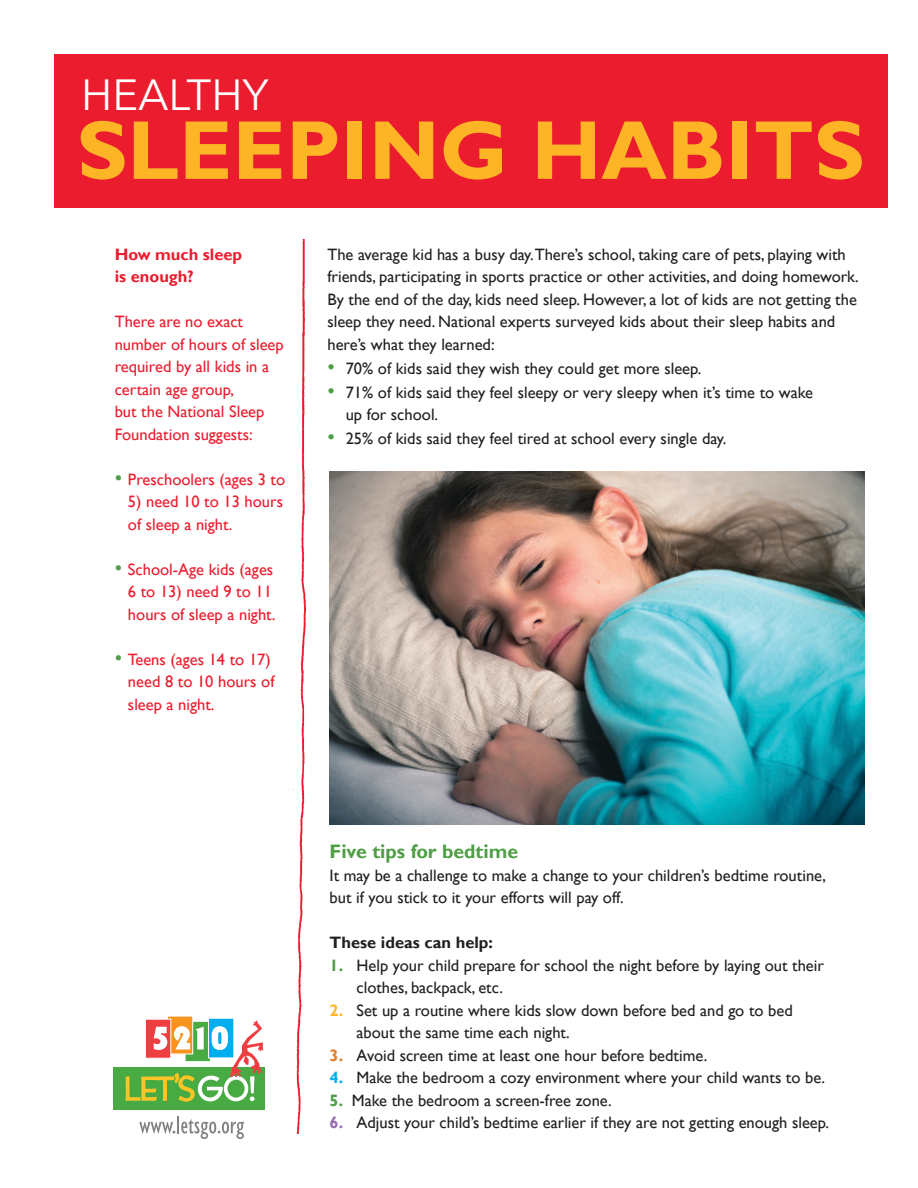
<style>
.page{position:relative;width:918px;height:1188px;background:#fff}
.page>*{position:absolute;margin:0;border:0;box-sizing:border-box;transform-origin:0 0}
.t1{font:700 84px "Gill Sans";color:#fdb526}
.t2{font:43.5px "Avenir Next";color:#fff}
.t3{font:700 19.5px "Gill Sans";color:#4e9e45}
.t4{font:16.5px/22.5px "Gill Sans";color:#231f20}
.t5{font:16.5px/22.5px "Gill Sans";color:#eb1c2d}
.t6{font:700 16.5px/22.5px "Gill Sans";color:#eb1c2d}
.t7{font:700 16.5px "Gill Sans";color:#231f20}
.s1{font-size:21px;color:#4e9e45}
.s2{font-weight:700;color:#4e9e45}
.s3{font-weight:700;color:#fdb526}
.s4{font-weight:700;color:#e17e26}
.s5{font-weight:700;color:#00aeef}
.s6{font-weight:700;color:#966eb0}
</style>
<div class="page">
<div style="left:114px;top:1067px;width:151px;height:43px;background:#48aa43"></div>
<svg style="left:139px;top:1116px;width:105px;height:23px"></svg>
<div style="left:208px;top:1018px;width:26px;height:40px;background:#00aeef"></div>
<div style="left:167px;top:1016px;width:26px;height:38px;background:#f7941d"></div>
<svg style="left:145px;top:1019px;width:26px;height:2px"></svg>
<svg style="left:126px;top:1021px;width:138px;height:81px"></svg>
<img style="left:330px;top:471px;width:535px;height:353px">
<img style="left:293px;top:239px;width:13px;height:895px">
<div style="left:54px;top:54px;width:833px;height:153px;background:#eb1c2d"></div>
<h2 class="t2" style="left:81px;top:58px;width:189px">healthy</h2>
<h1 class="t1" style="left:77px;top:100px;width:263px">sleeping</h1>
<h1 class="t1" style="left:531px;top:100px;width:55px">habits</h1>
<p class="t6" style="left:115px;top:243px;width:129px">How much sleep is enough?</p>
<p class="t5" style="left:115px;top:311px;width:171px">There are no exact number of hours of sleep required by all kids in a certain age group,<br>but the National Sleep<br>Foundation suggests:</p>
<p class="t5" style="left:115px;top:468px;width:172px"><span class="s1">•</span> Preschoolers (ages 3 to</p>
<p class="t5" style="left:128px;top:491px;width:157px">5) need 10 to 13 hours of sleep a night.</p>
<p class="t5" style="left:128px;top:558px;width:149px;text-indent:-13px"><span class="s1">•</span> School-Age kids (ages<br>6 to 13) need 9 to 11 hours of sleep a night.</p>
<p class="t5" style="left:128px;top:648px;width:148px;text-indent:-13px"><span class="s1">•</span> Teens (ages 14 to 17) need 8 to 10 hours of sleep a night.</p>
<p class="t4" style="left:327px;top:243px;width:533px">The average kid has a busy day.There’s school, taking care of pets, playing with friends, participating in sports practice or other activities, and doing homework.<br>By the end of the day, kids need sleep. However, a lot of kids are not getting the sleep they need. National experts surveyed kids about their sleep habits and here’s what they learned:</p>
<p class="t4" style="left:327px;top:357px;width:376px"><span class="s1">•</span> 70% of kids said they wish they could get more sleep.</p>
<p class="t4" style="left:346px;top:381px;width:469px;text-indent:-18px"><span class="s1">•</span> 71% of kids said they feel sleepy or very sleepy when it’s time to wake up for school.</p>
<p class="t4" style="left:327px;top:428px;width:400px"><span class="s1">•</span> 25% of kids said they feel tired at school every single day.</p>
<p class="t3" style="left:330px;top:840px;width:190px">Five tips for bedtime</p>
<p class="t4" style="left:330px;top:864px;width:498px">It may be a challenge to make a change to your children’s bedtime routine, but if you stick to it your efforts will pay off.</p>
<p class="t7" style="left:330px;top:933px;width:165px">These ideas can help:</p>
<p class="t4" style="left:357px;top:954px;width:469px;text-indent:-27px"><span class="s2">1.</span> Help your child prepare for school the night before by laying out their clothes, backpack, etc.</p>
<p class="t4" style="left:357px;top:999px;width:438px;text-indent:-27px"><span class="s3">2.</span> Set up a routine where kids slow down before bed and go to bed about the same time each night.</p>
<p class="t4" style="left:330px;top:1044px;width:379px"><span class="s4">3.</span> Avoid screen time at least one hour before bedtime.</p>
<p class="t4" style="left:330px;top:1067px;width:497px"><span class="s5">4.</span> Make the bedroom a cozy environment where your child wants to be.</p>
<p class="t4" style="left:330px;top:1089px;width:284px"><span class="s2">5.</span> Make the bedroom a screen-free zone.</p>
<p class="t4" style="left:330px;top:1112px;width:501px"><span class="s6">6.</span> Adjust your child’s bedtime earlier if they are not getting enough sleep.</p>
</div>
